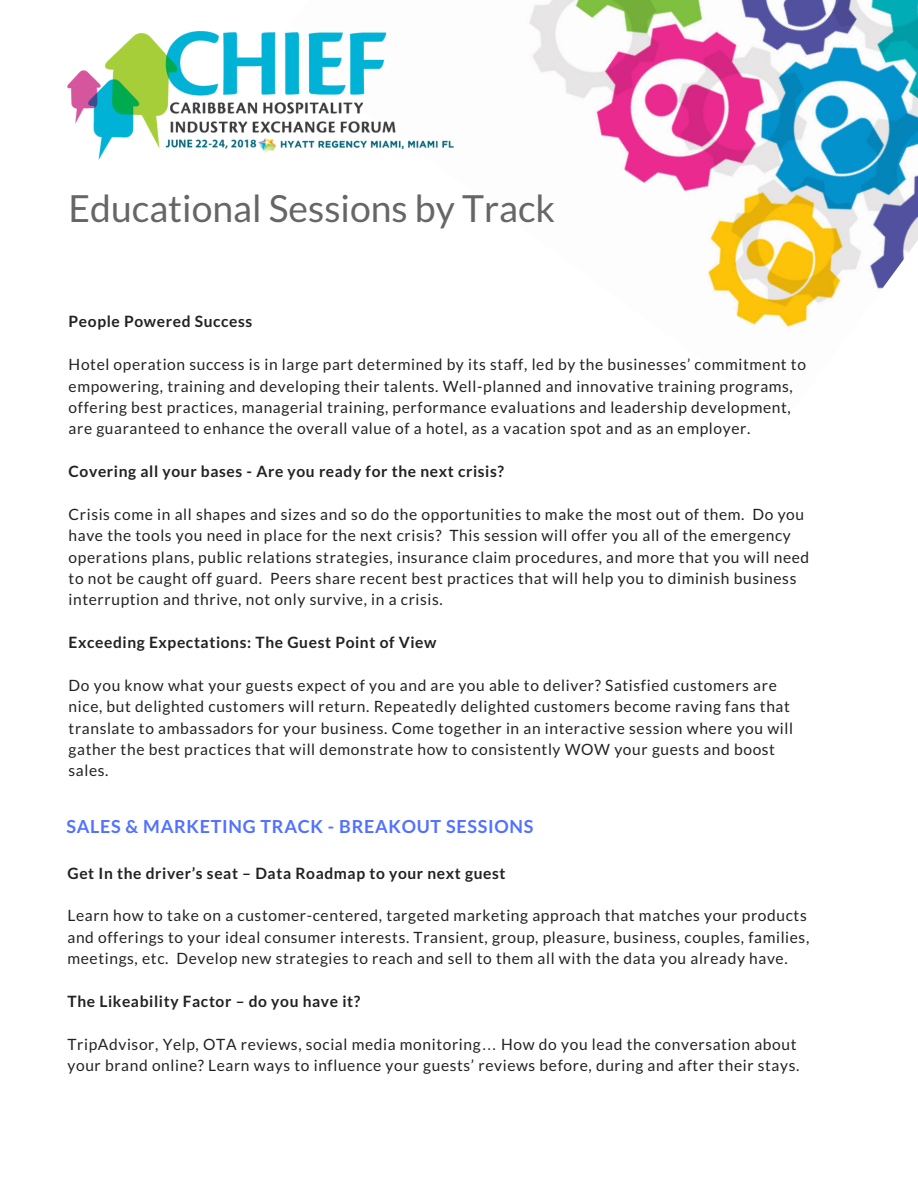
<style>
.page{position:relative;width:918px;height:1188px;background:#fff}
.page>*{position:absolute;margin:0;border:0;box-sizing:border-box;transform-origin:0 0}
.t1{font:37.35px "Lato";color:#666}
.t2{font:700 18px "Lato";letter-spacing:.04em;color:#5271ff}
.t3{font:15.6px/21.3px "Lato";letter-spacing:.04em;color:#222}
.t4{font:700 15.6px "Lato";letter-spacing:.04em;color:#222}
.s1{font-family:"Liberation Sans"}
</style>
<div class="page">
<img style="left:453px;top:0;width:465px;height:327px">
<img style="left:68px;top:32px;width:385px;height:128px">
<h1 class="t1" style="left:69px;top:185px;width:488px">Educational Sessions by Track</h1>
<p class="t4" style="left:69px;top:312px;width:185px">People Powered Success</p>
<p class="t3" style="left:69px;top:353px;width:739px">Hotel operation success is in large part determined by its staff, led by the businesses’ commitment to empowering, training and developing their talents. Well-planned and innovative training programs, offering best practices, managerial training, performance evaluations and leadership development, are guaranteed to enhance the overall value of a hotel, as a vacation spot and as an employer.</p>
<p class="t4" style="left:69px;top:462px;width:437px">Covering all your bases - Are you ready for the next crisis?</p>
<p class="t3" style="left:69px;top:503px;width:742px">Crisis come in all shapes and sizes and so do the opportunities to make the most out of them. Do you have the tools you need in place for the next crisis? This session will offer you all of the emergency operations plans, public relations strategies, insurance claim procedures, and more that you will need to not be caught off guard. Peers share recent best practices that will help you to diminish business interruption and thrive, not only survive, in a crisis.</p>
<p class="t4" style="left:69px;top:633px;width:369px">Exceeding Expectations: The Guest Point of View</p>
<p class="t3" style="left:69px;top:674px;width:726px">Do you know what your guests expect of you and are you able to deliver? Satisfied customers are nice, but delighted customers will return. Repeatedly delighted customers become raving fans that translate to ambassadors for your business. Come together in an interactive session where you will gather the best practices that will demonstrate how to consistently WOW your guests and boost sales.</p>
<p class="t2" style="left:66px;top:815px;width:468px">SALES &amp; MARKETING TRACK - BREAKOUT SESSIONS</p>
<p class="t4" style="left:68px;top:863px;width:440px">Get In the driver’s seat – Data Roadmap to your next guest</p>
<p class="t3" style="left:68px;top:905px;width:743px">Learn how to take on a customer-centered, targeted marketing approach that matches your products and offerings to your ideal consumer interests. Transient, group, pleasure, business, couples, families, meetings, etc. Develop new strategies to reach and sell to them all with the data you already have.</p>
<p class="t4" style="left:68px;top:991px;width:294px">The Likeability Factor – do you have it?</p>
<p class="t3" style="left:68px;top:1033px;width:733px">TripAdvisor, Yelp, OTA reviews, social media monitoring<span class="s1">…</span> How do you lead the conversation about your brand online? Learn ways to influence your guests’ reviews before, during and after their stays.</p>
</div>
